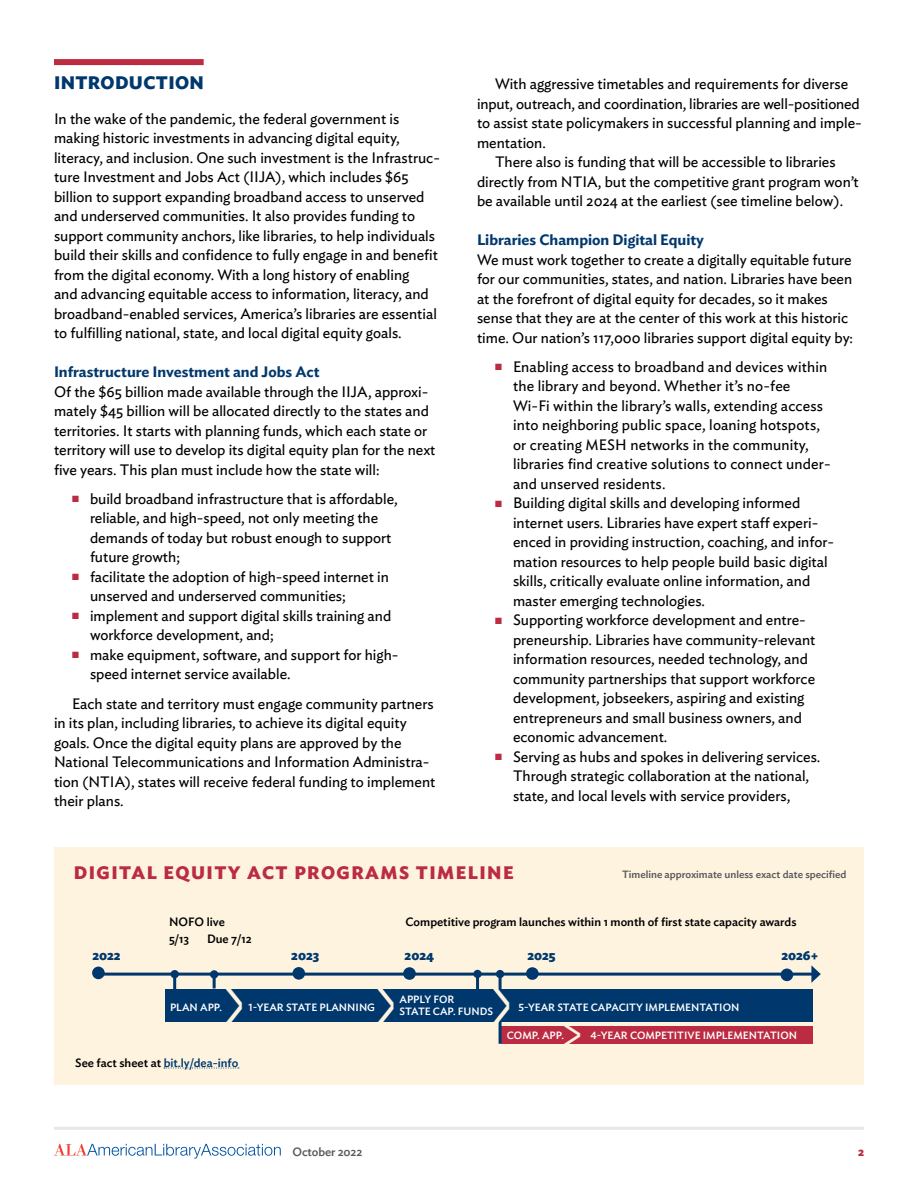
<style>
.page{position:relative;width:918px;height:1188px;background:#fff}
.page>*{position:absolute;margin:0;border:0;box-sizing:border-box;transform-origin:0 0}
.t1{font:700 91.35px "Minion Pro";color:#fdf3df;scale:.39 1}
.t2{font:700 47.25px "Minion Pro";color:#fdf3df;scale:.76 1}
.t3{font:700 18px "Ideal Sans";letter-spacing:.08em;color:#bb2b42}
.t4{font:700 18px "Ideal Sans";letter-spacing:.02em;color:#00386d}
.P1{font:15px/19.5px "Ideal Sans";color:#000}
.t5{font:600 15px "Ideal Sans";color:#00386d}
.t6{font:700 13.5px "Ideal Sans";color:#00386d}
.t7{font:500 12px "Ideal Sans";color:#000}
.t8{font:500 12px "Ideal Sans";color:#00386d}
.t9{font:500 12px "Ideal Sans";letter-spacing:-.01em;color:#58595b}
.t10{font:700 12px "Ideal Sans";color:#bb2b42}
.t11{font:500 10.5px "Ideal Sans";color:#fff}
.t12{font:500 10.5px "Ideal Sans";color:#58595b}
.s1{color:#bb2b42}
.s2{color:#000}
</style>
<div class="page">
<hr style="left:54px;top:1127px;width:810px;height:3px;background:#e6e7e8">
<svg style="left:54px;top:1144px;width:227px;height:15px"></svg>
<div style="left:54px;top:847px;width:810px;height:238px;background:#fdf3df"></div>
<div style="left:165px;top:989px;width:648px;height:33px;background:#00386d"></div>
<div style="left:502px;top:1026px;width:311px;height:18px;background:#bb2b42"></div>
<div style="left:54px;top:59px;width:150px;height:6px;background:#bb2b42"></div>
<hr style="left:94px;top:973px;width:720px;height:3px;background:#00386d">
<svg style="left:811px;top:965px;width:10px;height:18px"></svg>
<div style="left:92px;top:967px;width:13px;height:12px;background:#00386d;border-radius:50%"></div>
<div style="left:403px;top:967px;width:13px;height:13px;background:#00386d;border-radius:50%"></div>
<div style="left:171px;top:970px;width:8px;height:8px;background:#00386d;border-radius:50%"></div>
<div style="left:292px;top:967px;width:13px;height:13px;background:#00386d;border-radius:50%"></div>
<div style="left:526px;top:967px;width:13px;height:13px;background:#00386d;border-radius:50%"></div>
<div style="left:781px;top:969px;width:12px;height:12px;background:#00386d;border-radius:50%"></div>
<div style="left:473px;top:970px;width:9px;height:8px;background:#00386d;border-radius:50%"></div>
<div style="left:496px;top:970px;width:8px;height:8px;background:#00386d;border-radius:50%"></div>
<hr style="left:173px;top:975px;width:3px;height:14px;background:#00386d">
<div style="left:210px;top:970px;width:8px;height:9px;background:#00386d;border-radius:50%"></div>
<hr style="left:213px;top:974px;width:3px;height:14px;background:#00386d">
<hr style="left:476px;top:975px;width:3px;height:14px;background:#00386d">
<hr style="left:499px;top:973px;width:3px;height:71px;background:#00386d">
<svg style="left:164px;top:1068px;width:75px;height:1px"></svg>
<h3 class="t4" style="left:54px;top:68px;width:152px">INTRODUCTION</h3>
<p class="P1" style="left:54px;top:107px;width:388px">In the wake of the pandemic, the federal government is making historic investments in advancing digital equity, literacy, and inclusion. One such investment is the Infrastruc&shy;ture Investment and Jobs Act (IIJA), which includes $65 billion to support expanding broadband access to unserved and underserved communities. It also provides funding to support community anchors, like libraries, to help individuals build their skills and confidence to fully engage in and benefit from the digital economy. With a long history of enabling<br>and advancing equitable access to information, literacy, and broadband-enabled services, America’s libraries are essential to fulfilling national, state, and local digital equity goals.</p>
<h4 class="t5" style="left:54px;top:360px;width:267px">Infrastructure Investment and Jobs Act</h4>
<p class="P1" style="left:54px;top:380px;width:383px">Of the $65 billion made available through the IIJA, approxi&shy;mately $45 billion will be allocated directly to the states and territories. It starts with planning funds, which each state or territory will use to develop its digital equity plan for the next five years. This plan must include how the state will:</p>
<p class="P1" style="left:90px;top:488px;width:309px;text-indent:-18px"><span class="s1">■</span> build broadband infrastructure that is affordable, reliable, and high-speed, not only meeting the demands of today but robust enough to support future growth;</p>
<p class="P1" style="left:90px;top:566px;width:301px;text-indent:-18px"><span class="s1">■</span> facilitate the adoption of high-speed internet in unserved and underserved communities;</p>
<p class="P1" style="left:90px;top:605px;width:303px;text-indent:-18px"><span class="s1">■</span> implement and support digital skills training and workforce development, and;</p>
<p class="P1" style="left:90px;top:644px;width:310px;text-indent:-18px"><span class="s1">■</span> make equipment, software, and support for high&shy;speed internet service available.</p>
<p class="P1" style="left:54px;top:692px;width:383px;text-indent:18px">Each state and territory must engage community partners in its plan, including libraries, to achieve its digital equity goals. Once the digital equity plans are approved by the National Telecommunications and Information Administra&shy;tion (NTIA), states will receive federal funding to implement their plans.</p>
<p class="P1" style="left:477px;top:73px;width:386px;text-indent:18px">With aggressive timetables and requirements for diverse input, outreach, and coordination, libraries are well-positioned to assist state policymakers in successful planning and imple&shy;mentation.</p>
<p class="P1" style="left:477px;top:151px;width:383px;text-indent:18px">There also is funding that will be accessible to libraries directly from NTIA, but the competitive grant program won’t be available until 2024 at the earliest (see timeline below).</p>
<h4 class="t5" style="left:477px;top:228px;width:229px">Libraries Champion Digital Equity</h4>
<p class="P1" style="left:477px;top:248px;width:377px">We must work together to create a digitally equitable future for our communities, states, and nation. Libraries have been at the forefront of digital equity for decades, so it makes sense that they are at the center of this work at this historic time. Our nation’s 117,000 libraries support digital equity by:</p>
<p class="P1" style="left:513px;top:356px;width:319px;text-indent:-18px"><span class="s1">■</span> Enabling access to broadband and devices within the library and beyond. Whether it’s no-fee Wi-Fi within the library’s walls, extending access into neighboring public space, loaning hotspots, or creating MESH networks in the community, libraries find creative solutions to connect under&shy;and unserved residents.</p>
<p class="P1" style="left:513px;top:492px;width:323px;text-indent:-18px"><span class="s1">■</span> Building digital skills and developing informed internet users. Libraries have expert staff experi&shy;enced in providing instruction, coaching, and infor&shy;mation resources to help people build basic digital skills, critically evaluate online information, and master emerging technologies.</p>
<p class="P1" style="left:513px;top:609px;width:304px;text-indent:-18px"><span class="s1">■</span> Supporting workforce development and entre&shy;preneurship. Libraries have community-relevant information resources, needed technology, and community partnerships that support workforce development, jobseekers, aspiring and existing entrepreneurs and small business owners, and economic advancement.</p>
<p class="P1" style="left:513px;top:746px;width:309px;text-indent:-18px"><span class="s1">■</span> Serving as hubs and spokes in delivering services.<br>Through strategic collaboration at the national, state, and local levels with service providers,</p>
<p class="t3" style="left:74px;top:859px;width:441px">DIGITAL EQUITY ACT PROGRAMS TIMELINE</p>
<p class="t7" style="left:169px;top:913px;width:57px">NOFO live</p>
<p class="t7" style="left:405px;top:913px;width:393px">Competitive program launches within 1 month of first state capacity awards</p>
<p class="t7" style="left:169px;top:929px;width:22px">5/13</p>
<p class="t7" style="left:207px;top:929px;width:46px">Due 7/12</p>
<p class="t6" style="left:92px;top:945px;width:30px">2022</p>
<p class="t6" style="left:291px;top:945px;width:29px">2023</p>
<p class="t6" style="left:405px;top:945px;width:31px">2024</p>
<p class="t6" style="left:527px;top:945px;width:30px">2025</p>
<p class="t6" style="left:782px;top:945px;width:38px">2026+</p>
<p class="t12" style="left:622px;top:866px;width:226px">Timeline approximate unless exact date specified</p>
<p class="t1" style="left:224px;top:935px;width:738px">&gt; &gt; &gt;</p>
<p class="t11" style="left:400px;top:992px;width:56px">APPLY FOR</p>
<p class="t11" style="left:170px;top:999px;width:53px">PLAN APP.</p>
<p class="t11" style="left:249px;top:999px;width:128px">1-YEAR STATE PLANNING</p>
<p class="t11" style="left:519px;top:999px;width:222px">5-YEAR STATE CAPACITY IMPLEMENTATION</p>
<p class="t11" style="left:399px;top:1004px;width:95px">STATE CAP. FUNDS</p>
<p class="t2" style="left:562px;top:999px;width:27px">&gt;</p>
<p class="t11" style="left:507px;top:1028px;width:59px">COMP. APP.</p>
<p class="t11" style="left:591px;top:1028px;width:208px">4-YEAR COMPETITIVE IMPLEMENTATION</p>
<p class="t8" style="left:75px;top:1053px;width:165px"><span class="s2">See fact sheet at</span> bit.ly/dea-info</p>
<p class="t9" style="left:292px;top:1142px;width:71px">October 2022</p>
<p class="t10" style="left:858px;top:1142px;width:7px">2</p>
</div>
